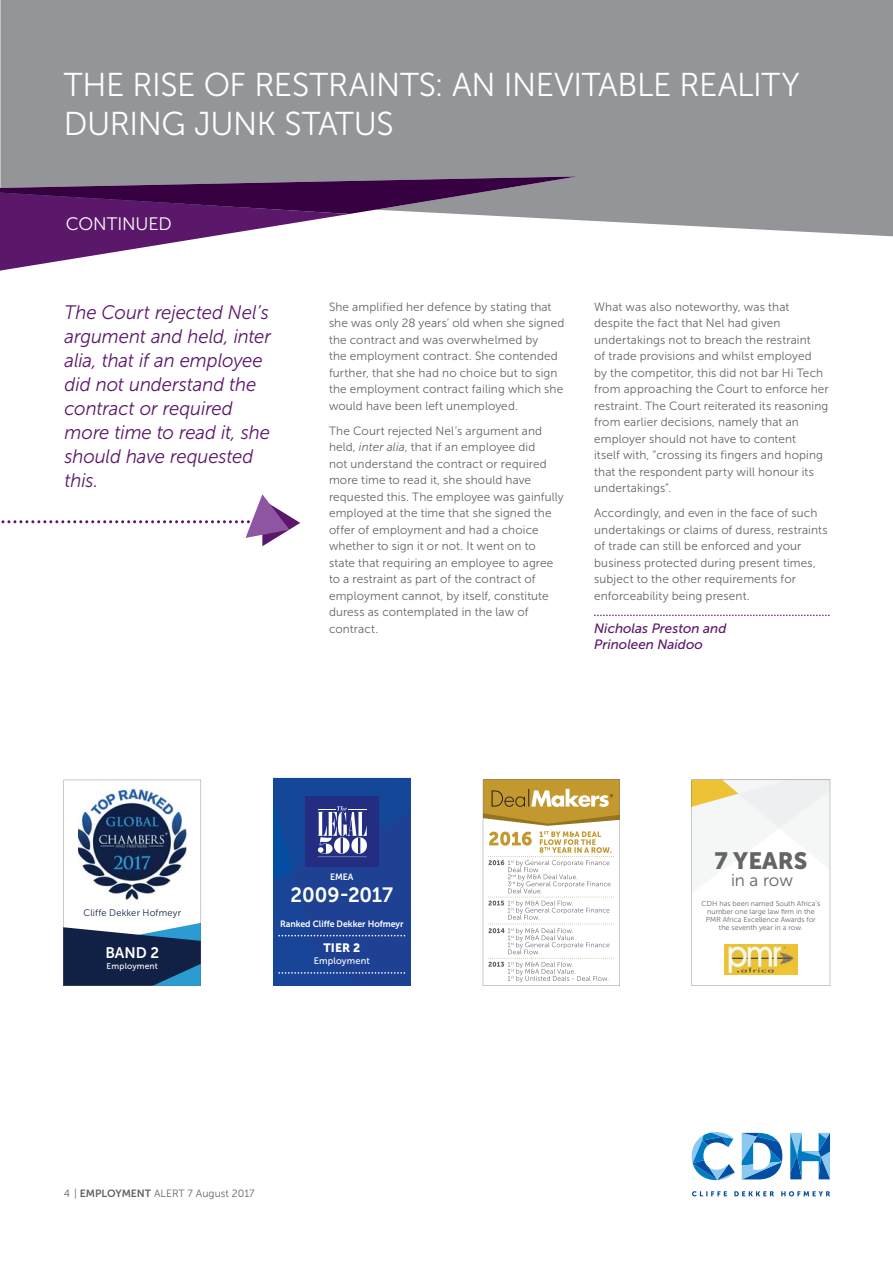
<style>
.page{position:relative;width:893px;height:1263px;background:#fff}
.page>*{position:absolute;margin:0;border:0;box-sizing:border-box;transform-origin:0 0}
.t1{font:33px/39px "Museo Sans 300";letter-spacing:-.015em;color:#fff}
.t2{font:23.55px "Museo Sans 900";color:#636466}
.t3{font:20.55px "Museo Sans 700";letter-spacing:-.01em;color:#fff}
.t4{font:italic 19.5px/24px "Museo Sans 300";letter-spacing:-.005em;color:#5b186a;scale:.95 1}
.t5{font:18px "Museo Sans 300";letter-spacing:-.005em;color:#fff}
.t6{font:16.95px "Museo Sans 300";color:#636466}
.t7{font:15.3px "Museo Sans 700";color:#fff}
.t8{font:italic 13.5px/16.2px "Museo Sans 500";color:#5b186a}
.t9{font:12.15px "Museo Sans 900";color:#fff}
.t10{font:12px/16.5px "Museo Sans 300";letter-spacing:.01em;color:#636466}
.t11{font:10.5px "Museo Sans 300";color:#636466}
.t12{font:9.45px "Museo Sans 300";letter-spacing:.02em;color:#102145}
.t13{font:9.45px "Museo Sans 500";letter-spacing:.02em;color:#fff}
.t14{font:9.15px "Museo Sans 700";letter-spacing:-.005em;color:#fff;scale:.96 1}
.t15{font:8.55px "Museo Sans 500";letter-spacing:.025em;color:#fff}
.t16{font:7.2px/8.1px "Museo Sans 300";color:#636466;text-align:center}
.s1{font-style:italic}
.s2{font-family:"Museo Sans 700"}
</style>
<div class="page">
<div style="left:0;top:0;width:892px;height:236px;background:#939598"></div>
<svg style="left:0;top:174px;width:577px;height:97px"></svg>
<svg style="left:1px;top:494px;width:299px;height:52px"></svg>
<svg style="left:594px;top:615px;width:235px;height:1px"></svg>
<svg style="left:692px;top:1191px;width:138px;height:5px"></svg>
<svg style="left:790px;top:1133px;width:40px;height:46px"></svg>
<svg style="left:691px;top:1132px;width:43px;height:48px"></svg>
<svg style="left:741px;top:1133px;width:41px;height:46px"></svg>
<svg style="left:273px;top:778px;width:137px;height:208px;background:#244897"></svg>
<svg style="left:483px;top:779px;width:137px;height:207px"></svg>
<svg style="left:691px;top:780px;width:139px;height:206px"></svg>
<img style="left:724px;top:945px;width:73px;height:30px">
<svg style="left:63px;top:780px;width:138px;height:206px"></svg>
<img style="left:78px;top:789px;width:108px;height:114px">
<h1 class="t1" style="left:64px;top:69px;width:737px">THE RISE OF RESTRAINTS: AN INEVITABLE REALITY<br>DURING JUNK STATUS</h1>
<h3 class="t5" style="left:66px;top:218px;width:107px">CONTINUED</h3>
<h3 class="t4" style="left:65px;top:302px;width:219px">The Court rejected Nel’s argument and held, inter alia, that if an employee did not understand the contract or required more time to read it, she should have requested this.</h3>
<p class="t10" style="left:329px;top:300px;width:237px">She amplified her defence by stating that she was only 28 years’ old when she signed the contract and was overwhelmed by<br>the employment contract. She contended further, that she had no choice but to sign the employment contract failing which she would have been left unemployed.</p>
<p class="t10" style="left:329px;top:424px;width:236px">The Court rejected Nel’s argument and held, <span class="s1">inter alia</span>, that if an employee did<br>not understand the contract or required more time to read it, she should have requested this. The employee was gainfully employed at the time that she signed the offer of employment and had a choice whether to sign it or not. It went on to state that requiring an employee to agree to a restraint as part of the contract of employment cannot, by itself, constitute duress as contemplated in the law of contract.</p>
<p class="t10" style="left:594px;top:300px;width:236px">What was also noteworthy, was that despite the fact that Nel had given undertakings not to breach the restraint<br>of trade provisions and whilst employed<br>by the competitor, this did not bar Hi Tech from approaching the Court to enforce her restraint. The Court reiterated its reasoning from earlier decisions, namely that an employer should not have to content<br>itself with, “crossing its fingers and hoping that the respondent party will honour its undertakings”.</p>
<p class="t10" style="left:594px;top:506px;width:235px">Accordingly, and even in the face of such undertakings or claims of duress, restraints of trade can still be enforced and your business protected during present times, subject to the other requirements for enforceability being present.</p>
<p class="t8" style="left:594px;top:622px;width:134px">Nicholas Preston and<br>Prinoleen Naidoo</p>
<p class="t12" style="left:83px;top:910px;width:99px">Cliffe Dekker Hofmeyr</p>
<p class="t7" style="left:105px;top:947px;width:55px">BAND 2</p>
<p class="t15" style="left:107px;top:963px;width:53px">Employment</p>
<p class="t14" style="left:330px;top:873px;width:26px">EMEA</p>
<h3 class="t3" style="left:290px;top:887px;width:104px">2009-2017</h3>
<p class="t14" style="left:280px;top:920px;width:130px">Ranked Cliffe Dekker Hofmeyr</p>
<p class="t9" style="left:323px;top:944px;width:38px">TIER 2</p>
<p class="t13" style="left:314px;top:957px;width:58px">Employment</p>
<h2 class="t2" style="left:714px;top:852px;width:94px">7 YEARS</h2>
<h3 class="t6" style="left:731px;top:874px;width:64px">in a row</h3>
<p class="t16" style="left:701px;top:900px;width:120px">CDH has been named South Africa’s number one large law firm in the<br>PMR Africa Excellence Awards for the seventh year in a row.</p>
<p class="t11" style="left:64px;top:1189px;width:192px">4 | <span class="s2">EMPLOYMENT</span> ALERT 7 August 2017</p>
</div>
